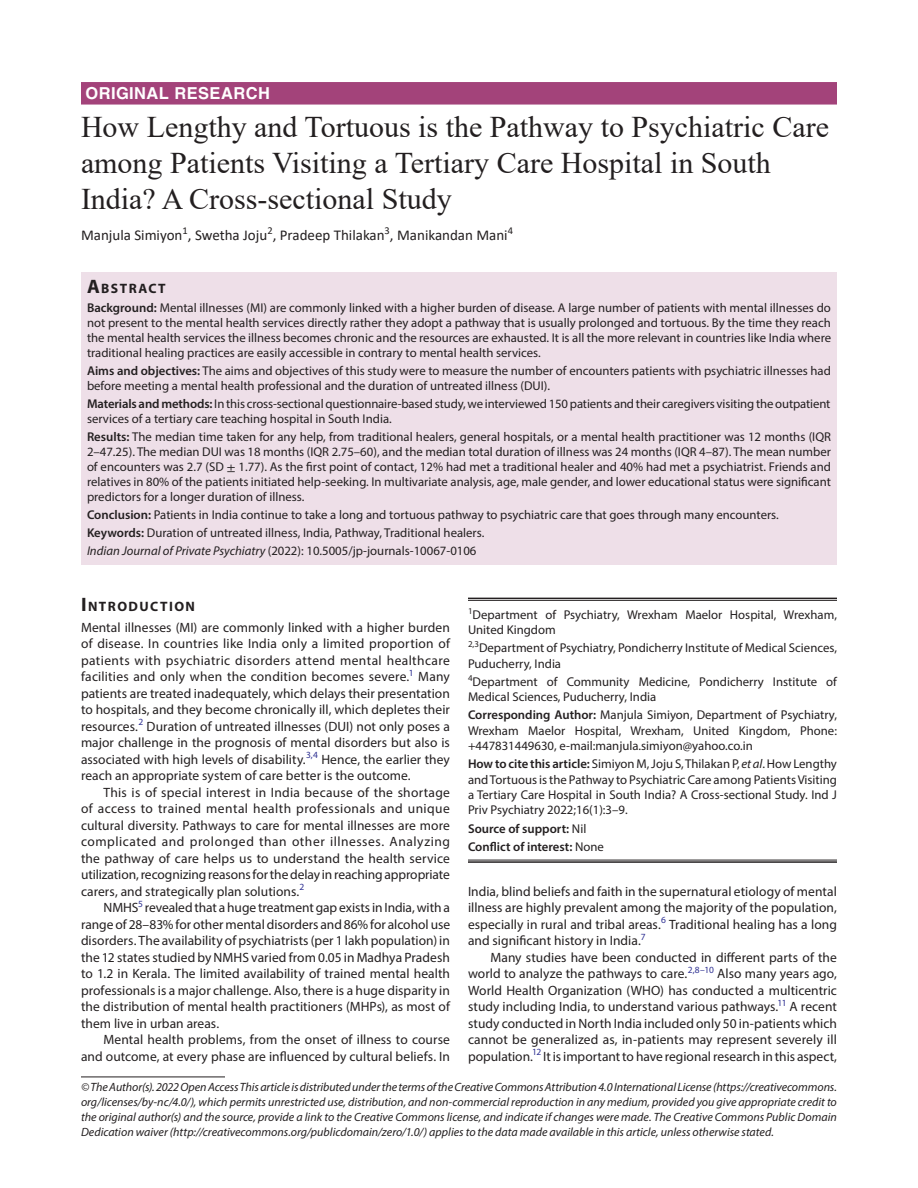
<style>
.page{position:relative;width:918px;height:1188px;background:#fff}
.page>*{position:absolute;margin:0;border:0;box-sizing:border-box;transform-origin:0 0}
.t1{font:30px/36px "Times New Roman";color:#231f20}
.ArticleType{font:700 16.5px "Helvetica LT Std";letter-spacing:.025em;color:#fff}
.AuthorName{font:15px "Calibri";color:#231f20}
.Head-1{font:700 13.65px "Myriad Pro";letter-spacing:.105em;color:#231f20}
.AbstractTitle{font:700 13.65px "Myriad Pro";letter-spacing:.105em;color:#231f20}
.Para-Indent{font:13.5px/16.5px "Myriad Pro";color:#231f20;text-align:justify}
.Para-NoIndent{font:13.5px/16.5px "Myriad Pro";letter-spacing:.005em;color:#231f20;text-align:justify}
.Keywords{font:12.75px/15px "Myriad Pro";color:#231f20;text-align:justify}
.How_to_Cite{font:12.75px/15.3px "Myriad Pro";color:#231f20;text-align:justify}
.Affiliation{font:12.75px/15.3px "Myriad Pro";color:#231f20}
.Corresponding_Author{font:12.75px/15.3px "Myriad Pro";color:#231f20;text-align:justify}
.Journal-DOI{font:12.75px "Myriad Pro";color:#231f20}
.Affiliation-first{font:12.75px/15.3px "Myriad Pro";color:#231f20}
.COI{font:600 12.75px "Myriad Pro";color:#231f20}
.Source{font:600 12.75px "Myriad Pro";color:#231f20}
.FootNote{font:italic 12px/15px "Myriad Pro";color:#231f20;text-align:justify}
.s1{font-size:19.5px}
.s2{font-weight:600}
.s3{font-family:"STIX General"}
.s4{font-style:italic}
.s5{font-weight:400}
</style>
<div class="page">
<div style="left:81px;top:82px;width:756px;height:23px;background:#a3437a"></div>
<div style="left:81px;top:272px;width:756px;height:26px;background:#eedfe8"></div>
<div style="left:81px;top:297px;width:756px;height:69px;background:#eedfe8"></div>
<div style="left:81px;top:360px;width:756px;height:39px;background:#eedfe8"></div>
<div style="left:81px;top:393px;width:756px;height:39px;background:#eedfe8"></div>
<div style="left:81px;top:426px;width:756px;height:84px;background:#eedfe8"></div>
<div style="left:81px;top:504px;width:756px;height:24px;background:#eedfe8"></div>
<div style="left:81px;top:522px;width:756px;height:24px;background:#eedfe8"></div>
<div style="left:81px;top:540px;width:756px;height:24px;background:#eedfe8"></div>
<hr style="left:81px;top:1077px;width:144px;height:1px;background:#231f20">
<hr style="left:468px;top:598px;width:369px;height:1px;background:#231f20">
<hr style="left:468px;top:600px;width:369px;height:1px;background:#231f20">
<hr style="left:468px;top:860px;width:369px;height:1px;background:#231f20">
<hr style="left:468px;top:861px;width:369px;height:2px;background:#231f20">
<p class="ArticleType" style="left:86px;top:83px;width:186px">ORIGINAL RESEARCH</p>
<p class="t1" style="left:81px;top:108px;width:750px">How Lengthy and Tortuous is the Pathway to Psychiatric Care among Patients Visiting a Tertiary Care Hospital in South<br>India? A Cross-sectional Study</p>
<p class="AuthorName" style="left:81px;top:225px;width:434px">Manjula Simiyon<sup>1</sup>, Swetha Joju<sup>2</sup>, Pradeep Thilakan<sup>3</sup>, Manikandan Mani<sup>4</sup></p>
<p class="AbstractTitle" style="left:87px;top:279px;width:80px"><span class="s1">A</span>BSTRACT</p>
<p class="Keywords" style="left:87px;top:300px;width:746px"><span class="s2">Background:</span> Mental illnesses (MI) are commonly linked with a higher burden of disease. A large number of patients with mental illnesses do not present to the mental health services directly rather they adopt a pathway that is usually prolonged and tortuous. By the time they reach the mental health services the illness becomes chronic and the resources are exhausted. It is all the more relevant in countries like India where traditional healing practices are easily accessible in contrary to mental health services.</p>
<p class="Keywords" style="left:87px;top:363px;width:745px"><span class="s2">Aims and objectives:</span> The aims and objectives of this study were to measure the number of encounters patients with psychiatric illnesses had before meeting a mental health professional and the duration of untreated illness (DUI).</p>
<p class="Keywords" style="left:87px;top:396px;width:745px"><span class="s2">Materials and methods:</span> In this cross-sectional questionnaire-based study, we interviewed 150 patients and their caregivers visiting the outpatient services of a tertiary care teaching hospital in South India.</p>
<p class="Keywords" style="left:87px;top:429px;width:746px"><span class="s2">Results:</span> The median time taken for any help, from traditional healers, general hospitals, or a mental health practitioner was 12 months (IQR 2–47.25). The median DUI was 18 months (IQR 2.75–60), and the median total duration of illness was 24 months (IQR 4–87). The mean number of encounters was 2.7 (SD <span class="s3">±</span> 1.77). As the first point of contact, 12% had met a traditional healer and 40% had met a psychiatrist. Friends and relatives in 80% of the patients initiated help-seeking. In multivariate analysis, age, male gender, and lower educational status were significant predictors for a longer duration of illness.</p>
<p class="Keywords" style="left:87px;top:507px;width:693px"><span class="s2">Conclusion:</span> Patients in India continue to take a long and tortuous pathway to psychiatric care that goes through many encounters.</p>
<p class="Keywords" style="left:87px;top:525px;width:399px"><span class="s2">Keywords:</span> Duration of untreated illness, India, Pathway, Traditional healers.</p>
<p class="Journal-DOI" style="left:87px;top:543px;width:391px"><span class="s4">Indian Journal of Private Psychiatry</span> (2022): 10.5005/jp-journals-10067-0106</p>
<p class="Head-1" style="left:81px;top:597px;width:116px"><span class="s1">I</span>NTRODUCTION</p>
<p class="Para-NoIndent" style="left:81px;top:619px;width:371px">Mental illnesses (MI) are commonly linked with a higher burden of disease. In countries like India only a limited proportion of patients with psychiatric disorders attend mental healthcare facilities and only when the condition becomes severe.<sup>1</sup> Many patients are treated inadequately, which delays their presentation to hospitals, and they become chronically ill, which depletes their resources.<sup>2</sup> Duration of untreated illnesses (DUI) not only poses a major challenge in the prognosis of mental disorders but also is associated with high levels of disability.<sup>3,4</sup> Hence, the earlier they reach an appropriate system of care better is the outcome.</p>
<p class="Para-Indent" style="left:81px;top:784px;width:371px;text-indent:22px">This is of special interest in India because of the shortage of access to trained mental health professionals and unique cultural diversity. Pathways to care for mental illnesses are more complicated and prolonged than other illnesses. Analyzing the pathway of care helps us to understand the health service utilization, recognizing reasons for the delay in reaching appropriate carers, and strategically plan solutions.<sup>2</sup></p>
<p class="Para-Indent" style="left:81px;top:899px;width:371px;text-indent:22px">NMHS<sup>5</sup> revealed that a huge treatment gap exists in India, with a range of 28–83% for other mental disorders and 86% for alcohol use disorders. The availability of psychiatrists (per 1 lakh population) in the 12 states studied by NMHS varied from 0.05 in Madhya Pradesh to 1.2 in Kerala. The limited availability of trained mental health professionals is a major challenge. Also, there is a huge disparity in the distribution of mental health practitioners (MHPs), as most of them live in urban areas.</p>
<p class="Para-Indent" style="left:81px;top:1031px;width:371px;text-align:right">Mental health problems, from the onset of illness to course and outcome, at every phase are influenced by cultural beliefs. In</p>
<p class="FootNote" style="left:81px;top:1079px;width:758px">© The Author(s). 2022 Open Access This article is distributed under the terms of the Creative Commons Attribution 4.0 International License (https://creativecommons. org/licenses/by-nc/4.0/), which permits unrestricted use, distribution, and non-commercial reproduction in any medium, provided you give appropriate credit to the original author(s) and the source, provide a link to the Creative Commons license, and indicate if changes were made. The Creative Commons Public Domain Dedication waiver (http://creativecommons.org/publicdomain/zero/1.0/) applies to the data made available in this article, unless otherwise stated.</p>
<p class="Affiliation-first" style="left:468px;top:606px;width:370px"><sup>1</sup>Department of Psychiatry, Wrexham Maelor Hospital, Wrexham,<br>United Kingdom</p>
<p class="Affiliation" style="left:468px;top:640px;width:371px"><sup>2,3</sup>Department of Psychiatry, Pondicherry Institute of Medical Sciences,<br>Puducherry, India</p>
<p class="Affiliation" style="left:468px;top:674px;width:370px"><sup>4</sup>Department of Community Medicine, Pondicherry Institute of<br>Medical Sciences, Puducherry, India</p>
<p class="Corresponding_Author" style="left:468px;top:707px;width:371px"><span class="s2">Corresponding Author:</span> Manjula Simiyon, Department of Psychiatry, Wrexham Maelor Hospital, Wrexham, United Kingdom, Phone: +447831449630, e-mail:manjula.simiyon@yahoo.co.in</p>
<p class="How_to_Cite" style="left:468px;top:756px;width:371px"><span class="s2">How to cite this article:</span> Simiyon M, Joju S, Thilakan P, <span class="s4">et al</span>. How Lengthy and Tortuous is the Pathway to Psychiatric Care among Patients Visiting a Tertiary Care Hospital in South India? A Cross-sectional Study. Ind J Priv Psychiatry 2022;16(1):3–9.</p>
<p class="Source" style="left:468px;top:820px;width:120px">Source of support: <span class="s5">Nil</span></p>
<p class="COI" style="left:468px;top:838px;width:137px">Conflict of interest: <span class="s5">None</span></p>
<p class="Para-Indent" style="left:468px;top:883px;width:371px">India, blind beliefs and faith in the supernatural etiology of mental illness are highly prevalent among the majority of the population, especially in rural and tribal areas.<sup>6</sup> Traditional healing has a long and significant history in India.<sup>7</sup></p>
<p class="Para-Indent" style="left:468px;top:949px;width:371px;text-indent:22px">Many studies have been conducted in different parts of the world to analyze the pathways to care.<sup>2,8–10</sup> Also many years ago, World Health Organization (WHO) has conducted a multicentric study including India, to understand various pathways.<sup>11</sup> A recent study conducted in North India included only 50 in-patients which cannot be generalized as, in-patients may represent severely ill population.<sup>12</sup> It is important to have regional research in this aspect,</p>
</div>
